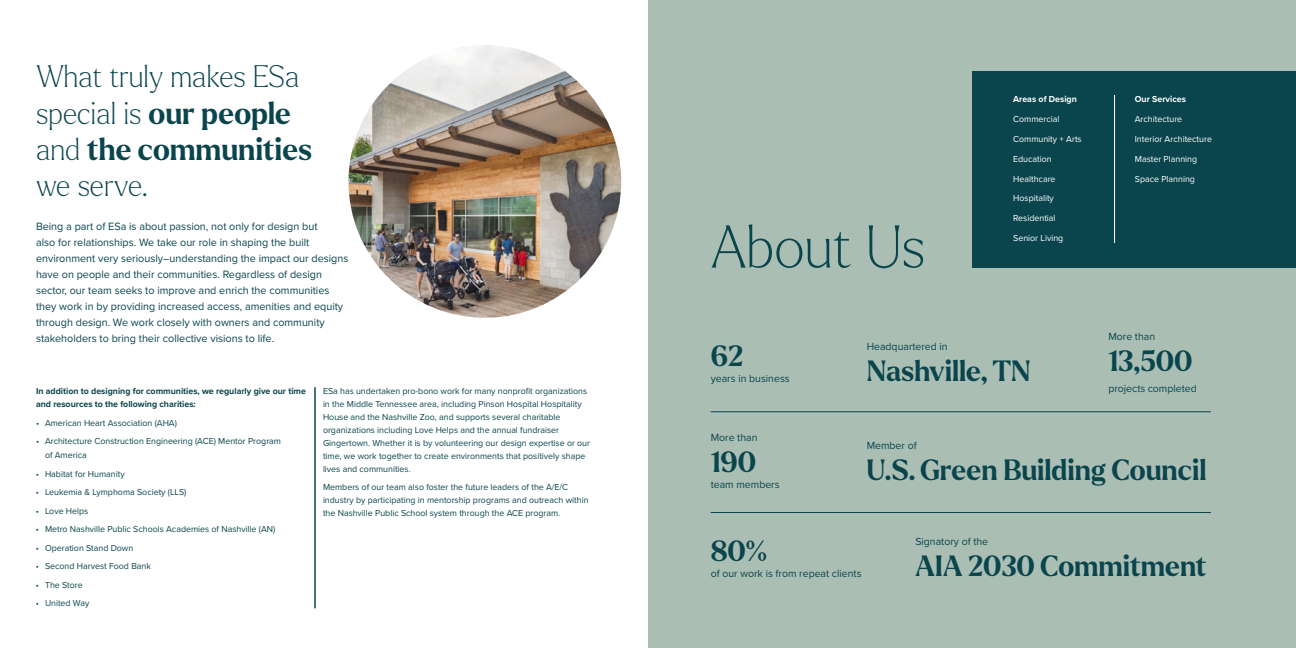
<style>
.page{position:relative;width:1296px;height:648px;background:#fff}
.page>*{position:absolute;margin:0;border:0;box-sizing:border-box;transform-origin:0 0}
.t1{font:100 58.6px "Larken";color:#0a454d}
.t2{font:100 30.3px/36.3px "Larken";letter-spacing:-.005em;color:#0a454d}
.t3{font:700 28.5px "Larken";color:#0a454d}
.t4{font:11px/16px "Proxima Nova";color:#0a454d}
.t5{font:10.7px "Proxima Nova";color:#0a454d}
.t6{font:9px/13px "Proxima Nova";color:#0a454d}
.t7{font:9px "Proxima Nova";color:#fff}
.t8{font:700 9px/13px "Proxima Nova";color:#0a454d}
.t9{font:700 9px "Proxima Nova";color:#fff}
.s1{font-weight:700}
</style>
<div class="page">
<img style="left:348px;top:45px;width:273px;height:273px;border-radius:136px">
<div style="left:648px;top:0;width:648px;height:648px;background:#abbeb4"></div>
<hr style="left:315px;top:387px;width:1px;height:221px;background:#0a454d">
<div style="left:973px;top:71px;width:323px;height:197px;background:#0a454d"></div>
<hr style="left:1114px;top:95px;width:1px;height:148px;background:#fff">
<hr style="left:711px;top:412px;width:500px;height:1px;background:#0a454d">
<hr style="left:711px;top:512px;width:500px;height:1px;background:#0a454d">
<h2 class="t2" style="left:36px;top:57px;width:278px">What truly makes ESa special is <span class="s1">our people </span>and <span class="s1">the communities </span>we serve.</h2>
<p class="t4" style="left:36px;top:218px;width:314px">Being a part of ESa is about passion, not only for design but<br>also for relationships. We take our role in shaping the built environment very seriously–understanding the impact our designs have on people and their communities. Regardless of design sector, our team seeks to improve and enrich the communities they work in by providing increased access, amenities and equity through design. We work closely with owners and community stakeholders to bring their collective visions to life.</p>
<p class="t8" style="left:36px;top:385px;width:272px">In addition to designing for communities, we regularly give our time and resources to the following charities:</p>
<p class="t6" style="left:36px;top:416px;width:143px">• American Heart Association (AHA)</p>
<p class="t6" style="left:45px;top:434px;width:238px;line-height:14px;text-indent:-9px">• Architecture Construction Engineering (ACE) Mentor Program of America</p>
<p class="t6" style="left:36px;top:467px;width:90px">• Habitat for Humanity</p>
<p class="t6" style="left:36px;top:486px;width:152px">• Leukemia &amp; Lymphoma Society (LLS)</p>
<p class="t6" style="left:36px;top:504px;width:54px">• Love Helps</p>
<p class="t6" style="left:36px;top:523px;width:241px">• Metro Nashville Public Schools Academies of Nashville (AN)</p>
<p class="t6" style="left:36px;top:541px;width:99px">• Operation Stand Down</p>
<p class="t6" style="left:36px;top:560px;width:116px">• Second Harvest Food Bank</p>
<p class="t6" style="left:36px;top:578px;width:48px">• The Store</p>
<p class="t6" style="left:36px;top:597px;width:55px">• United Way</p>
<p class="t6" style="left:323px;top:385px;width:269px">ESa has undertaken pro-bono work for many nonprofit organizations in the Middle Tennessee area, including Pinson Hospital Hospitality House and the Nashville Zoo, and supports several charitable organizations including Love Helps and the annual fundraiser Gingertown. Whether it is by volunteering our design expertise or our time, we work together to create environments that positively shape lives and communities.</p>
<p class="t6" style="left:323px;top:480px;width:267px">Members of our team also foster the future leaders of the A/E/C industry by participating in mentorship programs and outreach within the Nashville Public School system through the ACE program.</p>
<h1 class="t1" style="left:711px;top:208px;width:216px">About Us</h1>
<p class="t9" style="left:1013px;top:92px;width:65px">Areas of Design</p>
<p class="t7" style="left:1013px;top:112px;width:48px">Commercial</p>
<p class="t7" style="left:1013px;top:132px;width:70px">Community + Arts</p>
<p class="t7" style="left:1013px;top:152px;width:40px">Education</p>
<p class="t7" style="left:1013px;top:172px;width:44px">Healthcare</p>
<p class="t7" style="left:1013px;top:192px;width:42px">Hospitality</p>
<p class="t7" style="left:1013px;top:212px;width:44px">Residential</p>
<p class="t7" style="left:1013px;top:231px;width:52px">Senior Living</p>
<h3 class="t3" style="left:711px;top:337px;width:34px">62</h3>
<p class="t5" style="left:711px;top:370px;width:81px">years in business</p>
<p class="t5" style="left:867px;top:338px;width:83px">Headquartered in</p>
<h3 class="t3" style="left:867px;top:353px;width:166px">Nashville, TN</h3>
<p class="t9" style="left:1135px;top:92px;width:53px">Our Services</p>
<p class="t7" style="left:1135px;top:112px;width:49px">Architecture</p>
<p class="t7" style="left:1135px;top:132px;width:79px">Interior Architecture</p>
<p class="t7" style="left:1135px;top:152px;width:64px">Master Planning</p>
<p class="t7" style="left:1135px;top:172px;width:62px">Space Planning</p>
<p class="t5" style="left:1108px;top:328px;width:48px">More than</p>
<h3 class="t3" style="left:1108px;top:342px;width:86px">13,500</h3>
<p class="t5" style="left:1108px;top:380px;width:90px">projects completed</p>
<p class="t5" style="left:711px;top:429px;width:48px">More than</p>
<h3 class="t3" style="left:711px;top:444px;width:47px">190</h3>
<p class="t5" style="left:711px;top:476px;width:70px">team members</p>
<p class="t5" style="left:867px;top:437px;width:52px">Member of</p>
<h3 class="t3" style="left:867px;top:451px;width:342px">U.S. Green Building Council</h3>
<h3 class="t3" style="left:711px;top:533px;width:58px">80%</h3>
<p class="t5" style="left:711px;top:565px;width:152px">of our work is from repeat clients</p>
<p class="t5" style="left:915px;top:533px;width:74px">Signatory of the</p>
<h3 class="t3" style="left:915px;top:547px;width:293px">AIA 2030 Commitment</h3>
</div>
